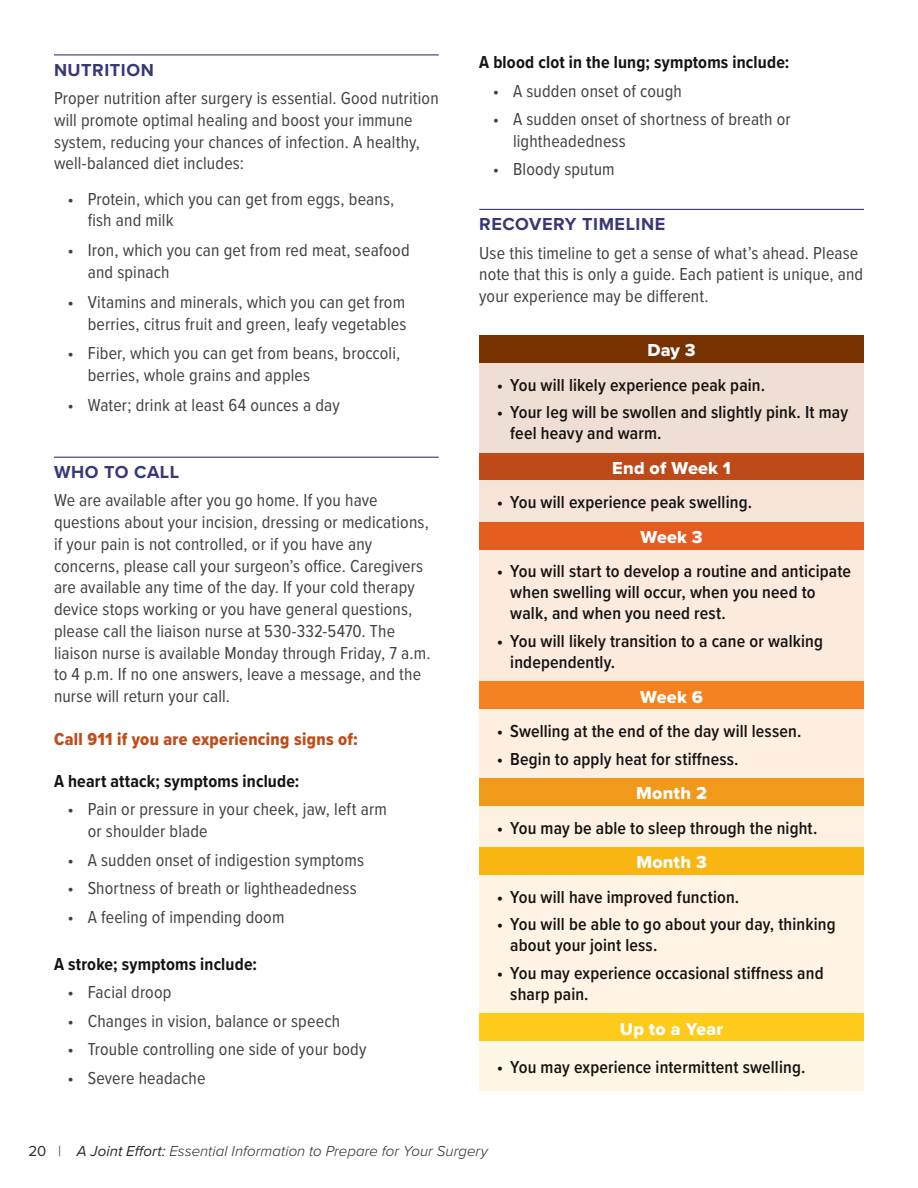
<style>
.page{position:relative;width:918px;height:1188px;background:#fff}
.page>*{position:absolute;margin:0;border:0;box-sizing:border-box;transform-origin:0 0}
.t1{font:18px/21.8px "Proxima Nova Cond";letter-spacing:.01em;color:#414042}
.t2{font:600 18px/21px "Proxima Nova Cond";letter-spacing:.01em;color:#141414}
.t3{font:700 18px "Proxima Nova Cond";letter-spacing:.01em;color:#141414}
.t4{font:18px "Proxima Nova Extrabld";letter-spacing:.01em;color:#fff}
.t5{font:18px "Proxima Nova Cond Extrabld";letter-spacing:.02em;color:#be4d1a}
.t6{font:700 18px "Proxima Nova";letter-spacing:.03em;color:#373875}
.t7{font:italic 300 15px "Proxima Nova";color:#292829}
.s1{font-weight:400;font-style:normal}
.s2{font-style:normal}
.s3{font-weight:400}
</style>
<div class="page">
<hr style="left:479px;top:209px;width:385px;height:1px;background:#373875">
<div style="left:479px;top:335px;width:385px;height:28px;background:#783100"></div>
<div style="left:479px;top:363px;width:385px;height:90px;background:#eeded4"></div>
<div style="left:479px;top:453px;width:385px;height:28px;background:#bd4a18"></div>
<div style="left:479px;top:481px;width:385px;height:41px;background:#f6e4d8"></div>
<div style="left:479px;top:522px;width:385px;height:28px;background:#e55c20"></div>
<div style="left:479px;top:550px;width:385px;height:132px;background:#fceadd"></div>
<div style="left:479px;top:682px;width:385px;height:27px;background:#f58220"></div>
<div style="left:479px;top:709px;width:385px;height:69px;background:#ffefe1"></div>
<div style="left:479px;top:778px;width:385px;height:28px;background:#f0991b"></div>
<div style="left:479px;top:806px;width:385px;height:41px;background:#fef1e1"></div>
<div style="left:479px;top:847px;width:385px;height:28px;background:#f9b613"></div>
<div style="left:479px;top:875px;width:385px;height:139px;background:#fff4e3"></div>
<div style="left:479px;top:1014px;width:385px;height:27px;background:#ffcb1b"></div>
<div style="left:479px;top:1041px;width:385px;height:50px;background:#fff7e6"></div>
<hr style="left:54px;top:54px;width:385px;height:1px;background:#373875">
<hr style="left:54px;top:457px;width:385px;height:1px;background:#373875">
<p class="t6" style="left:54px;top:56px;width:101px">NUTRITION</p>
<p class="t1" style="left:54px;top:87px;width:386px">Proper nutrition after surgery is essential. Good nutrition will promote optimal healing and boost your immune system, reducing your chances of infection. A healthy, well-balanced diet includes:</p>
<p class="t1" style="left:88px;top:187px;width:308px;text-indent:-20px">• Protein, which you can get from eggs, beans, fish and milk</p>
<p class="t1" style="left:88px;top:239px;width:323px;text-indent:-20px">• Iron, which you can get from red meat, seafood and spinach</p>
<p class="t1" style="left:68px;top:290px;width:340px;text-align:right">• Vitamins and minerals, which you can get from berries, citrus fruit and green, leafy vegetables</p>
<p class="t1" style="left:88px;top:342px;width:314px;text-indent:-20px">• Fiber, which you can get from beans, broccoli, berries, whole grains and apples</p>
<p class="t1" style="left:68px;top:393px;width:274px">• Water; drink at least 64 ounces a day</p>
<p class="t6" style="left:54px;top:459px;width:127px">WHO TO CALL</p>
<p class="t1" style="left:54px;top:489px;width:378px">We are available after you go home. If you have questions about your incision, dressing or medications, if your pain is not controlled, or if you have any concerns, please call your surgeon’s office. Caregivers are available any time of the day. If your cold therapy device stops working or you have general questions, please call the liaison nurse at 530-332-5470. The liaison nurse is available Monday through Friday, 7 a.m. to 4 p.m. If no one answers, leave a message, and the nurse will return your call.</p>
<p class="t5" style="left:54px;top:726px;width:305px">Call 911 if you are experiencing signs of:</p>
<p class="t3" style="left:54px;top:768px;width:247px">A heart attack; symptoms include:</p>
<p class="t1" style="left:88px;top:798px;width:301px;text-indent:-20px">• Pain or pressure in your cheek, jaw, left arm or shoulder blade</p>
<p class="t1" style="left:68px;top:848px;width:298px">• A sudden onset of indigestion symptoms</p>
<p class="t1" style="left:68px;top:877px;width:291px">• Shortness of breath or lightheadedness</p>
<p class="t1" style="left:68px;top:905px;width:219px">• A feeling of impending doom</p>
<p class="t3" style="left:54px;top:951px;width:205px">A stroke; symptoms include:</p>
<p class="t1" style="left:68px;top:981px;width:105px">• Facial droop</p>
<p class="t1" style="left:68px;top:1009px;width:274px">• Changes in vision, balance or speech</p>
<p class="t1" style="left:68px;top:1038px;width:301px">• Trouble controlling one side of your body</p>
<p class="t1" style="left:68px;top:1066px;width:140px">• Severe headache</p>
<p class="t3" style="left:479px;top:49px;width:312px">A blood clot in the lung; symptoms include:</p>
<p class="t1" style="left:493px;top:79px;width:191px">• A sudden onset of cough</p>
<p class="t1" style="left:513px;top:108px;width:279px;text-indent:-20px">• A sudden onset of shortness of breath or lightheadedness</p>
<p class="t1" style="left:493px;top:158px;width:123px">• Bloody sputum</p>
<p class="t6" style="left:479px;top:211px;width:188px">RECOVERY TIMELINE</p>
<p class="t1" style="left:479px;top:241px;width:385px">Use this timeline to get a sense of what’s ahead. Please note that this is only a guide. Each patient is unique, and your experience may be different.</p>
<p class="t4" style="left:648px;top:337px;width:50px">Day 3</p>
<p class="t2" style="left:497px;top:374px;width:270px">• You will likely experience peak pain.</p>
<p class="t2" style="left:510px;top:401px;width:339px;text-indent:-14px">• Your leg will be swollen and slightly pink. It may feel heavy and warm.</p>
<p class="t4" style="left:612px;top:454px;width:120px">End of Week 1</p>
<p class="t2" style="left:497px;top:491px;width:257px">• You will experience peak swelling.</p>
<p class="t4" style="left:640px;top:523px;width:64px">Week 3</p>
<p class="t2" style="left:510px;top:560px;width:342px;text-indent:-14px">• You will start to develop a routine and anticipate when swelling will occur, when you need to walk, and when you need rest.</p>
<p class="t2" style="left:510px;top:630px;width:314px;text-indent:-14px">• You will likely transition to a cane or walking independently.</p>
<p class="t4" style="left:640px;top:683px;width:64px">Week 6</p>
<p class="t2" style="left:497px;top:720px;width:306px">• Swelling at the end of the day will lessen.</p>
<p class="t2" style="left:497px;top:748px;width:243px">• Begin to apply heat for stiffness.</p>
<p class="t4" style="left:636px;top:780px;width:72px">Month 2</p>
<p class="t2" style="left:497px;top:817px;width:322px">• You may be able to sleep through the night.</p>
<p class="t4" style="left:636px;top:849px;width:72px">Month 3</p>
<p class="t2" style="left:497px;top:886px;width:244px">• You will have improved function.</p>
<p class="t2" style="left:510px;top:913px;width:327px;text-indent:-14px">• You will be able to go about your day, thinking about your joint less.</p>
<p class="t2" style="left:510px;top:962px;width:315px;text-indent:-14px">• You may experience occasional stiffness and sharp pain.</p>
<p class="t4" style="left:620px;top:1015px;width:105px">Up to a Year</p>
<p class="t2" style="left:497px;top:1056px;width:310px">• You may experience intermittent swelling.</p>
<p class="t7" style="left:28px;top:1140px;width:461px"><span class="s1">20</span> <span class="s2">|</span> <span class="s3">A Joint Effort:</span> Essential Information to Prepare for Your Surgery</p>
</div>
